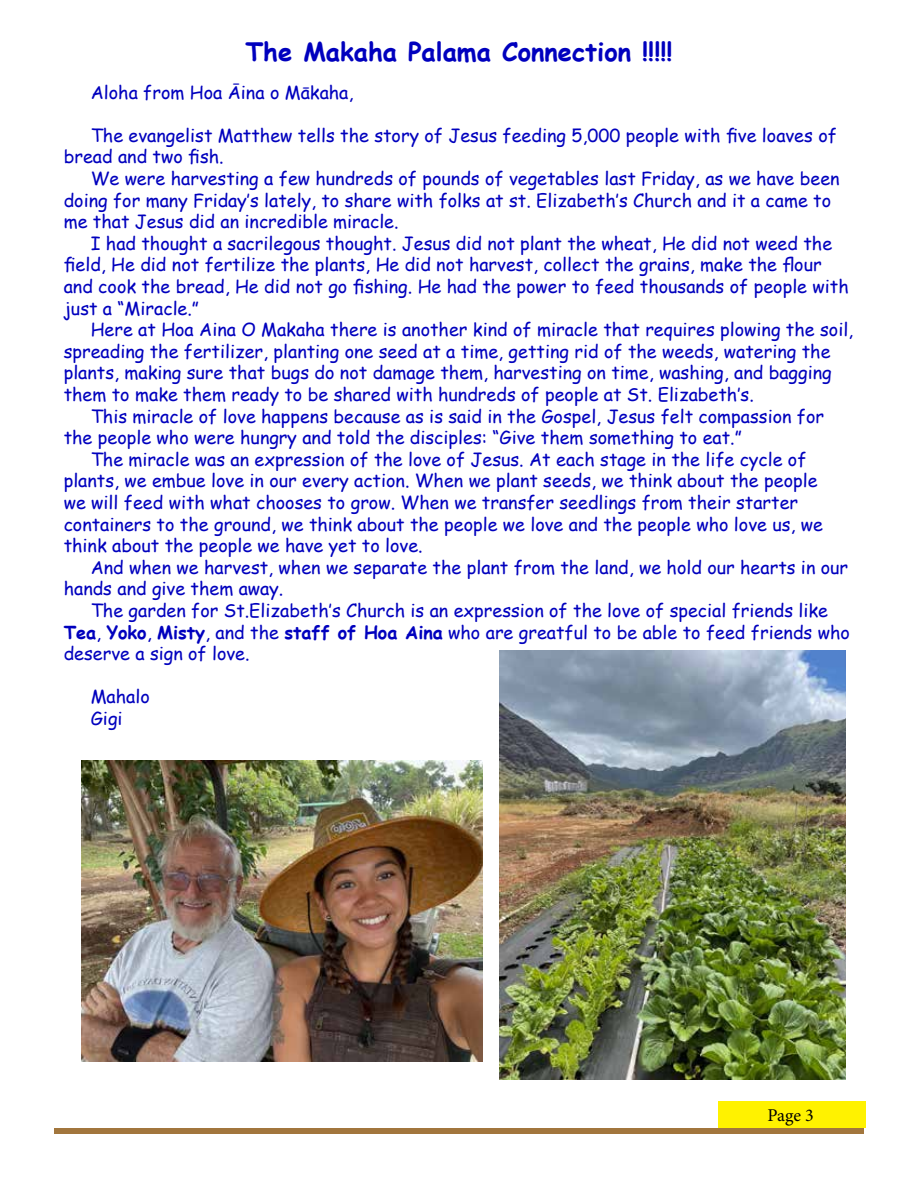
<style>
.page{position:relative;width:918px;height:1188px;background:#fff}
.page>*{position:absolute;margin:0;border:0;box-sizing:border-box;transform-origin:0 0}
.t1{font:700 25.5px "Comic Sans MS";color:#0000be}
.t2{font:18px/21.6px "Comic Sans MS";color:#0000be}
.t3{font:18px "Minion Pro";color:#000}
.s1{font-weight:700}
</style>
<div class="page">
<div style="left:54px;top:1128px;width:810px;height:6px;background:#a2763d"></div>
<div style="left:718px;top:1101px;width:148px;height:27px;background:#fff200"></div>
<img style="left:500px;top:650px;width:346px;height:429px">
<img style="left:81px;top:760px;width:401px;height:301px">
<h1 class="t1" style="left:246px;top:33px;width:428px">The Makaha Palama Connection !!!!!</h1>
<p class="t2" style="left:91px;top:81px;width:264px">Aloha from Hoa Āina o Mākaha,</p>
<p class="t2" style="left:64px;top:124px;width:775px;text-indent:27px">The evangelist Matthew tells the story of Jesus feeding 5,000 people with five loaves of bread and two fish.</p>
<p class="t2" style="left:64px;top:167px;width:777px;text-indent:27px">We were harvesting a few hundreds of pounds of vegetables last Friday, as we have been doing for many Friday’s lately, to share with folks at st. Elizabeth’s Church and it a came to me that Jesus did an incredible miracle.</p>
<p class="t2" style="left:64px;top:232px;width:787px;text-indent:27px">I had thought a sacrilegous thought. Jesus did not plant the wheat, He did not weed the field, He did not fertilize the plants, He did not harvest, collect the grains, make the flour and cook the bread, He did not go fishing. He had the power to feed thousands of people with just a “Miracle.”</p>
<p class="t2" style="left:91px;top:318px;width:764px">Here at Hoa Aina O Makaha there is another kind of miracle that requires plowing the soil,</p>
<p class="t2" style="left:64px;top:340px;width:768px">spreading the fertilizer, planting one seed at a time, getting rid of the weeds, watering the</p>
<p class="t2" style="left:64px;top:362px;width:770px">plants, making sure that bugs do not damage them, harvesting on time, washing, and bagging</p>
<p class="t2" style="left:64px;top:383px;width:692px">them to make them ready to be shared with hundreds of people at St. Elizabeth’s.</p>
<p class="t2" style="left:91px;top:405px;width:735px">This miracle of love happens because as is said in the Gospel, Jesus felt compassion for</p>
<p class="t2" style="left:64px;top:426px;width:680px">the people who were hungry and told the disciples: “Give them something to eat.”</p>
<p class="t2" style="left:91px;top:448px;width:717px">The miracle was an expression of the love of Jesus. At each stage in the life cycle of</p>
<p class="t2" style="left:64px;top:470px;width:755px">plants, we embue love in our every action. When we plant seeds, we think about the people</p>
<p class="t2" style="left:64px;top:491px;width:736px">we will feed with what chooses to grow. When we transfer seedlings from their starter</p>
<p class="t2" style="left:64px;top:513px;width:761px">containers to the ground, we think about the people we love and the people who love us, we</p>
<p class="t2" style="left:64px;top:534px;width:361px">think about the people we have yet to love.</p>
<p class="t2" style="left:91px;top:556px;width:759px">And when we harvest, when we separate the plant from the land, we hold our hearts in our</p>
<p class="t2" style="left:64px;top:578px;width:221px">hands and give them away.</p>
<p class="t2" style="left:91px;top:599px;width:739px">The garden for St.Elizabeth’s Church is an expression of the love of special friends like</p>
<p class="t2" style="left:64px;top:621px;width:788px"><span class="s1">Tea</span>, <span class="s1">Yoko</span>, <span class="s1">Misty</span>, and the <span class="s1">staff of Hoa Aina</span> who are greatful to be able to feed friends who</p>
<p class="t2" style="left:64px;top:642px;width:187px">deserve a sign of love.</p>
<p class="t2" style="left:91px;top:686px;width:61px">Mahalo<br>Gigi</p>
<p class="t3" style="left:768px;top:1103px;width:48px">Page 3</p>
</div>
